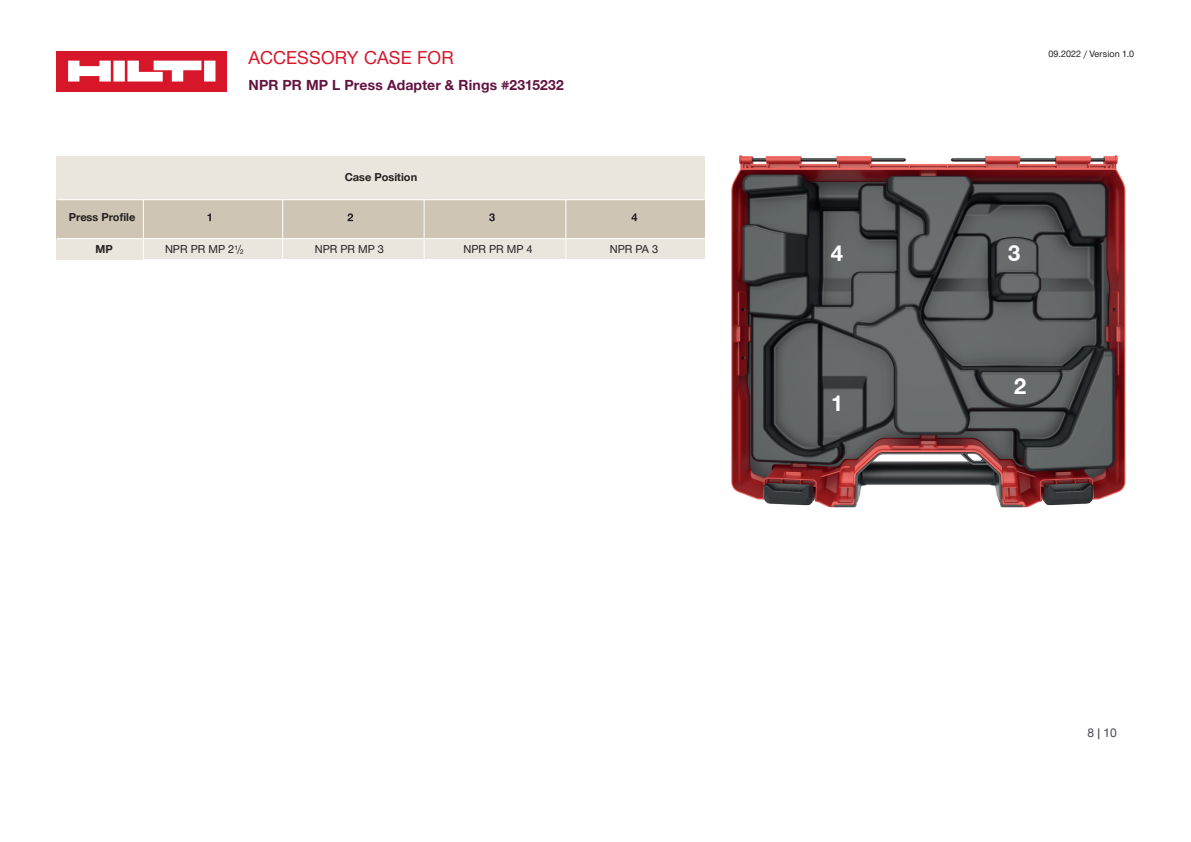
<style>
.page{position:relative;width:1191px;height:842px;background:#fff}
.page>*{position:absolute;margin:0;border:0;box-sizing:border-box;transform-origin:0 0}
.t1{font:700 22px "Hilti";color:#fff}
.t2{font:18px "Hilti";letter-spacing:.005em;color:#d71729}
.t3{font:700 14px "Hilti";letter-spacing:.01em;color:#621340}
.t4{font:12px "Hilti";color:#4b4950}
.t5{font:11px "Hilti";color:#231f20}
.t6{font:700 11px "Hilti";color:#231f20}
.t7{font:9px "Hilti";letter-spacing:.01em;color:#231f20}
.s1{font-size:10px}
.s2{font-size:6.4px}
</style>
<div class="page">
<div style="left:57px;top:51px;width:170px;height:40px;background:#d71729"></div>
<svg style="left:68px;top:61px;width:147px;height:21px"></svg>
<img style="left:731px;top:155px;width:395px;height:353px">
<div style="left:57px;top:200px;width:648px;height:60px;background:#cec5b4"></div>
<div style="left:57px;top:239px;width:648px;height:21px;background:#ebe6dd"></div>
<div style="left:57px;top:156px;width:648px;height:44px;background:#ebe6dd"></div>
<hr style="left:57px;top:238px;width:648px;height:1px;background:#fff">
<hr style="left:143px;top:259px;width:562px;height:1px;background:#fff">
<hr style="left:57px;top:199px;width:648px;height:1px;background:#fff">
<hr style="left:282px;top:200px;width:1px;height:60px;background:#fff">
<hr style="left:423px;top:200px;width:1px;height:60px;background:#fff">
<hr style="left:565px;top:200px;width:1px;height:60px;background:#fff">
<hr style="left:143px;top:200px;width:1px;height:60px;background:#fff">
<svg style="left:207px;top:213px;width:4px;height:8px"></svg>
<svg style="left:347px;top:213px;width:6px;height:8px"></svg>
<svg style="left:489px;top:213px;width:6px;height:8px"></svg>
<svg style="left:631px;top:213px;width:6px;height:8px"></svg>
<p class="t2" style="left:249px;top:47px;width:207px">ACCESSORY CASE FOR</p>
<p class="t3" style="left:249px;top:77px;width:317px">NPR PR MP L Press Adapter &amp; Rings #2315232</p>
<p class="t6" style="left:69px;top:211px;width:68px">Press Profile</p>
<p class="t6" style="left:96px;top:243px;width:19px">MP</p>
<p class="t6" style="left:345px;top:171px;width:74px">Case Position</p>
<p class="t5" style="left:165px;top:243px;width:80px">NPR PR MP 2<sup>1</sup><span class="s1">/</span><span class="s2">2</span></p>
<p class="t5" style="left:315px;top:243px;width:71px">NPR PR MP 3</p>
<p class="t5" style="left:463px;top:243px;width:71px">NPR PR MP 4</p>
<p class="t5" style="left:610px;top:243px;width:50px">NPR PA 3</p>
<p class="t7" style="left:1048px;top:49px;width:87px">09.2022 / Version 1.0</p>
<h1 class="t1" style="left:830px;top:241px;width:14px">4</h1>
<h1 class="t1" style="left:1008px;top:241px;width:14px">3</h1>
<h1 class="t1" style="left:830px;top:391px;width:14px">1</h1>
<h1 class="t1" style="left:1014px;top:373px;width:14px">2</h1>
<p class="t4" style="left:1087px;top:726px;width:31px">8 | 10</p>
</div>
